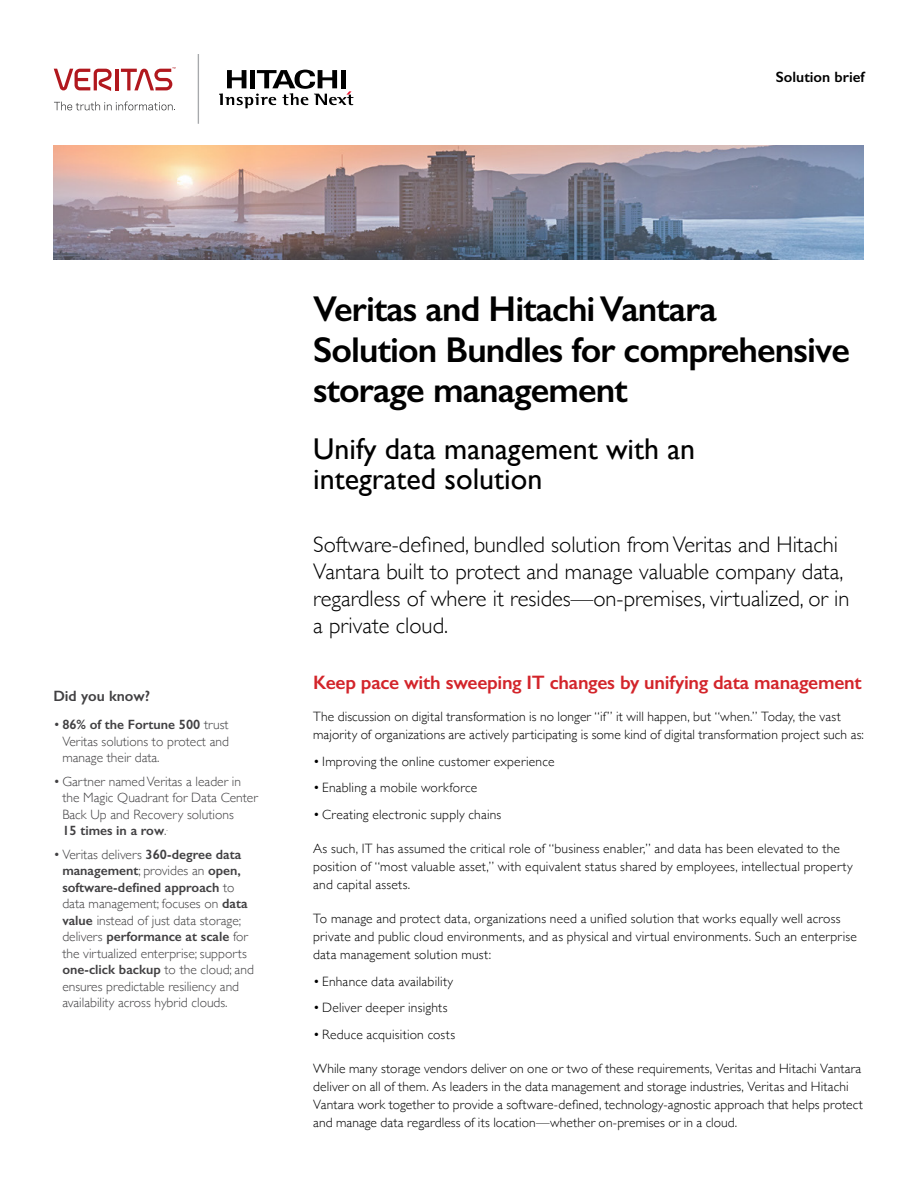
<style>
.page{position:relative;width:918px;height:1188px;background:#fff}
.page>*{position:absolute;margin:0;border:0;box-sizing:border-box;transform-origin:0 0}
.t1{font:600 36px/40.5px "Gill Sans";letter-spacing:-.025em;color:#000}
.t2{font:30px/30px "Gill Sans";color:#000}
.t3{font:300 22.5px/27px "Gill Sans";color:#000}
.t4{font:600 19.5px "Gill Sans";letter-spacing:-.015em;color:#d3242a}
.t5{font:600 15px "Gill Sans";color:#000}
.t6{font:600 15px "Gill Sans";color:#414042}
.t7{font:300 13.5px/18px "Gill Sans";letter-spacing:.015em;color:#000}
.t8{font:300 13.5px/16.5px "Gill Sans";color:#414042}
.s1{font-weight:600}
</style>
<div class="page">
<hr style="left:115px;top:69px;width:3px;height:21px;background:#b1181e">
<svg style="left:54px;top:69px;width:58px;height:22px"></svg>
<svg style="left:121px;top:67px;width:54px;height:23px"></svg>
<svg style="left:54px;top:102px;width:121px;height:8px"></svg>
<svg style="left:220px;top:70px;width:133px;height:38px"></svg>
<hr style="left:198px;top:54px;width:1px;height:70px;background:#a7a9ac">
<img style="left:53px;top:145px;width:811px;height:114px">
<p class="t5" style="left:776px;top:68px;width:90px">Solution brief</p>
<p class="t6" style="left:53px;top:687px;width:98px">Did you know?</p>
<p class="t8" style="left:62px;top:716px;width:168px;text-align:justify;text-indent:-9px">• <span class="s1">86% of the Fortune 500</span> trust Veritas solutions to protect and manage their data.</p>
<p class="t8" style="left:62px;top:772px;width:197px;text-indent:-9px">• Gartner named Veritas a leader in the Magic Quadrant for Data Center<br>Back Up and Recovery solutions<br><span class="s1">15 times in a row</span>.<sup>.</sup></p>
<p class="t8" style="left:62px;top:846px;width:193px;text-indent:-9px">• Veritas delivers <span class="s1">360‑degree data management</span>; provides an <span class="s1">open, software‑defined approach</span> to data management; focuses on <span class="s1">data value</span> instead of just data storage; delivers <span class="s1">performance at scale</span> for the virtualized enterprise; supports <span class="s1">one‑click backup</span> to the cloud; and ensures predictable resiliency and availability across hybrid clouds.</p>
<h1 class="t1" style="left:313px;top:288px;width:538px">Veritas and Hitachi Vantara<br>Solution Bundles for comprehensive storage management</h1>
<h2 class="t2" style="left:313px;top:434px;width:384px">Unify data management with an integrated solution</h2>
<h3 class="t3" style="left:313px;top:530px;width:538px">Software‑defined, bundled solution from Veritas and Hitachi Vantara built to protect and manage valuable company data, regardless of where it resides—on‑premises, virtualized, or in a private cloud.</h3>
<h3 class="t4" style="left:313px;top:671px;width:550px">Keep pace with sweeping IT changes by unifying data management</h3>
<p class="t7" style="left:313px;top:707px;width:552px">The discussion on digital transformation is no longer “if” it will happen, but “when.” Today, the vast majority of organizations are actively participating is some kind of digital transformation project such as:</p>
<p class="t7" style="left:313px;top:751px;width:243px">• Improving the online customer experience</p>
<p class="t7" style="left:313px;top:778px;width:166px">• Enabling a mobile workforce</p>
<p class="t7" style="left:313px;top:805px;width:190px">•Creating electronic supply chains</p>
<p class="t7" style="left:313px;top:839px;width:541px">As such, IT has assumed the critical role of “business enabler,” and data has been elevated to the position of “most valuable asset,” with equivalent status shared by employees, intellectual property and capital assets.</p>
<p class="t7" style="left:313px;top:909px;width:545px">To manage and protect data, organizations need a unified solution that works equally well across private and public cloud environments, and as physical and virtual environments. Such an enterprise data management solution must:</p>
<p class="t7" style="left:313px;top:972px;width:142px">• Enhance data availability</p>
<p class="t7" style="left:313px;top:998px;width:136px">• Deliver deeper insights</p>
<p class="t7" style="left:313px;top:1025px;width:144px">• Reduce acquisition costs</p>
<p class="t7" style="left:313px;top:1059px;width:551px">While many storage vendors deliver on one or two of these requirements, Veritas and Hitachi Vantara deliver on all of them. As leaders in the data management and storage industries, Veritas and Hitachi Vantara work together to provide a software‑defined, technology‑agnostic approach that helps protect and manage data regardless of its location—whether on‑premises or in a cloud.</p>
</div>
